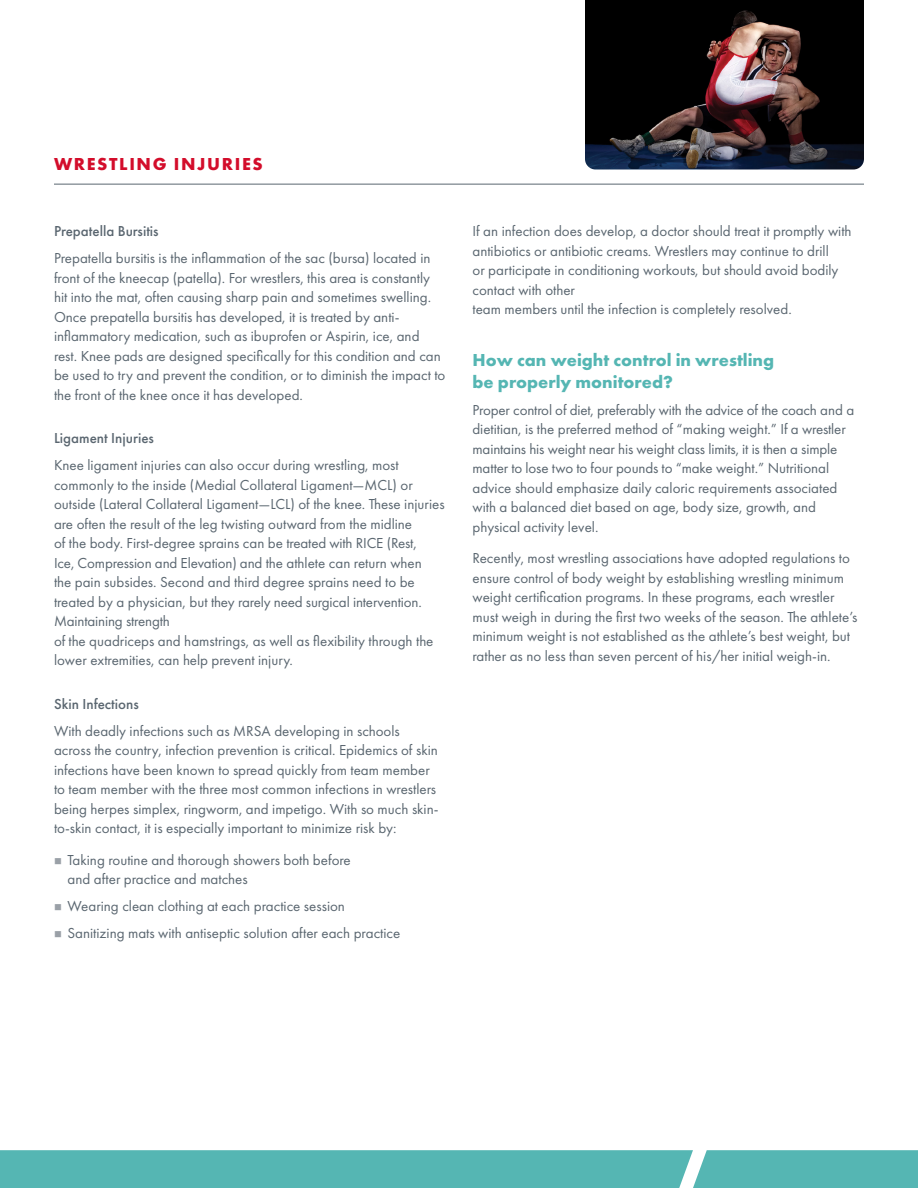
<style>
.page{position:relative;width:918px;height:1188px;background:#fff}
.page>*{position:absolute;margin:0;border:0;box-sizing:border-box;transform-origin:0 0}
.Subhead_1{font:700 18px/21.6px "Futura PT";color:#55b6b3}
.Header_2{font:700 18px "Futura PT";letter-spacing:.09em;color:#d30d2b}
.Text{font:15px/19.5px "Futura PT";color:#5a6670}
.Bullet{font:15px/19.5px "Futura PT";color:#5a6670}
.Subhead_2{font:500 15px "Futura PT";color:#5a6670}
.s1{color:#9aa0a7}
</style>
<div class="page">
<div style="left:0;top:1150px;width:918px;height:38px;background:#55b6b3"></div>
<hr style="left:54px;top:184px;width:810px;height:1px;background:#5a6670">
<img style="left:585px;top:0;width:279px;height:170px">
<p class="Header_2" style="left:54px;top:152px;width:210px">WRESTLING INJURIES</p>
<p class="Subhead_2" style="left:54px;top:222px;width:106px">Prepatella Bursitis</p>
<p class="Text" style="left:54px;top:249px;width:393px">Prepatella bursitis is the inflammation of the sac (bursa) located in front of the kneecap (patella). For wrestlers, this area is constantly hit into the mat, often causing sharp pain and sometimes swelling.<br>Once prepatella bursitis has developed, it is treated by anti&shy;inflammatory medication, such as ibuprofen or Aspirin, ice, and rest. Knee pads are designed specifically for this condition and can be used to try and prevent the condition, or to diminish the impact to the front of the knee once it has developed.</p>
<p class="Subhead_2" style="left:54px;top:429px;width:102px">Ligament Injuries</p>
<p class="Text" style="left:54px;top:456px;width:392px">Knee ligament injuries can also occur during wrestling, most commonly to the inside (Medial Collateral Ligament—MCL) or outside (Lateral Collateral Ligament—LCL) of the knee. These injuries are often the result of the leg twisting outward from the midline<br>of the body. First-degree sprains can be treated with RICE (Rest,<br>Ice, Compression and Elevation) and the athlete can return when<br>the pain subsides. Second and third degree sprains need to be treated by a physician, but they rarely need surgical intervention.<br>Maintaining strength<br>of the quadriceps and hamstrings, as well as flexibility through the lower extremities, can help prevent injury.</p>
<p class="Subhead_2" style="left:54px;top:695px;width:86px">Skin Infections</p>
<p class="Text" style="left:54px;top:721px;width:386px">With deadly infections such as MRSA developing in schools across the country, infection prevention is critical. Epidemics of skin infections have been known to spread quickly from team member to team member with the three most common infections in wrestlers being herpes simplex, ringworm, and impetigo. With so much skin&shy;to-skin contact, it is especially important to minimize risk by:</p>
<p class="Bullet" style="left:68px;top:850px;width:285px;text-indent:-14px"><span class="s1">■</span> Taking routine and thorough showers both before and after practice and matches</p>
<p class="Bullet" style="left:54px;top:897px;width:293px"><span class="s1">■</span> Wearing clean clothing at each practice session</p>
<p class="Bullet" style="left:54px;top:924px;width:348px"><span class="s1">■</span> Sanitizing mats with antiseptic solution after each practice</p>
<p class="Text" style="left:472px;top:222px;width:381px">If an infection does develop, a doctor should treat it promptly with antibiotics or antibiotic creams. Wrestlers may continue to drill<br>or participate in conditioning workouts, but should avoid bodily contact with other<br>team members until the infection is completely resolved.</p>
<p class="Subhead_1" style="left:472px;top:349px;width:303px">How can weight control in wrestling be properly monitored?</p>
<p class="Text" style="left:472px;top:400px;width:383px">Proper control of diet, preferably with the advice of the coach and a dietitian, is the preferred method of “making weight.” If a wrestler maintains his weight near his weight class limits, it is then a simple matter to lose two to four pounds to “make weight.” Nutritional advice should emphasize daily caloric requirements associated with a balanced diet based on age, body size, growth, and physical activity level.</p>
<p class="Text" style="left:472px;top:548px;width:387px">Recently, most wrestling associations have adopted regulations to ensure control of body weight by establishing wrestling minimum weight certification programs. In these programs, each wrestler must weigh in during the first two weeks of the season. The athlete’s minimum weight is not established as the athlete’s best weight, but rather as no less than seven percent of his/her initial weigh-in.</p>
</div>
